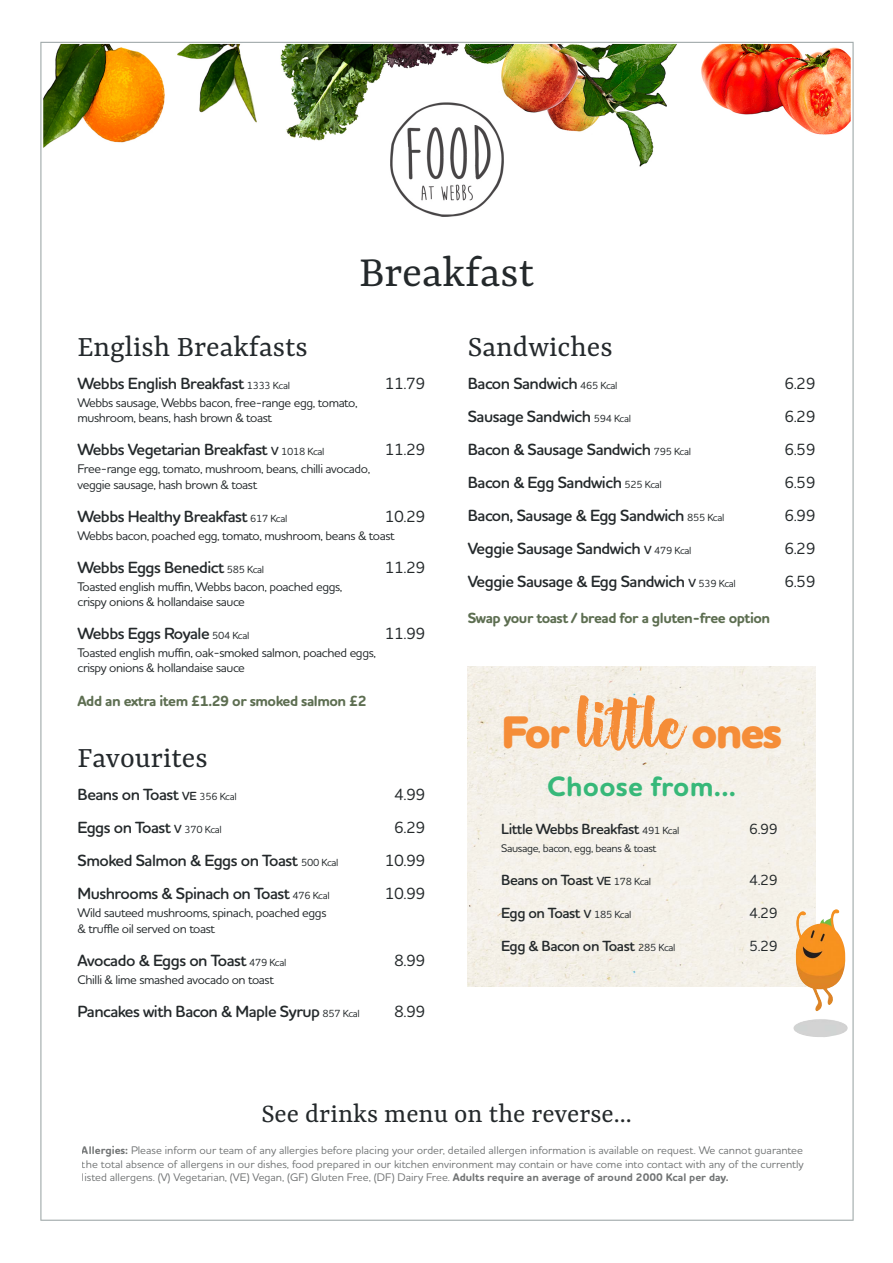
<style>
.page{position:relative;width:893px;height:1263px;background:#fff}
.page>*{position:absolute;margin:0;border:0;box-sizing:border-box;transform-origin:0 0}
.t1{font:800 46.5px "Houschka Rounded";letter-spacing:-.05em;color:#f58d38}
.t2{font:46.5px "Yrsa";color:#24292b}
.t3{font:31.5px "Yrsa";color:#24292c}
.t4{font:28.5px "Yrsa";color:#24292b}
.t5{font:700 28.5px "Houschka Rounded";letter-spacing:.01em;color:#37b879}
.t6{font:600 16.5px "Houschka Rounded";letter-spacing:-.03em;color:#24292b}
.t7{font:500 16.5px "Houschka Rounded";letter-spacing:-.03em;color:#24292b}
.t8{font:600 15px "Houschka Rounded";letter-spacing:-.03em;color:#24292b}
.t9{font:700 15px "Houschka Rounded";letter-spacing:-.03em;color:#5d6e51}
.t10{font:500 15px "Houschka Rounded";letter-spacing:-.03em;color:#24292b}
.t11{font:500 12.75px "Houschka Rounded";letter-spacing:-.03em;color:#24292b}
.t12{font:500 11.25px/13.5px "Houschka Rounded";color:#25292a;text-align:justify}
.t13{font:500 11.25px "Houschka Rounded";letter-spacing:-.03em;color:#24292b}
.s1{font-weight:500;font-size:10.5px}
.s2{font-size:12px}
.s3{font-family:"Hensa";font-weight:400;font-size:66px}
.s4{font-weight:700}
</style>
<div class="page">
<img style="left:40px;top:41px;width:814px;height:1180px">
<div style="left:468px;top:666px;width:348px;height:320px;background:#f4f0e8"></div>
<img style="left:793px;top:909px;width:56px;height:129px">
<p class="t2" style="left:359px;top:245px;width:177px">Breakfast</p>
<p class="t3" style="left:77px;top:328px;width:232px">English Breakfasts</p>
<p class="t6" style="left:77px;top:373px;width:214px">Webbs English Breakfast <span class="s1">1333 Kcal</span></p>
<p class="t7" style="left:385px;top:373px;width:42px">11.79</p>
<p class="t11" style="left:77px;top:394px;width:282px">Webbs sausage, Webbs bacon, free-range egg, tomato,</p>
<p class="t11" style="left:77px;top:410px;width:196px">mushroom, beans, hash brown &amp; toast</p>
<p class="t6" style="left:77px;top:439px;width:249px">Webbs Vegetarian Breakfast <span class="s2">V</span> <span class="s1">1018 Kcal</span></p>
<p class="t7" style="left:385px;top:439px;width:42px">11.29</p>
<p class="t11" style="left:77px;top:461px;width:294px">Free-range egg, tomato, mushroom, beans, chilli avocado,</p>
<p class="t11" style="left:77px;top:476px;width:181px">veggie sausage, hash brown &amp; toast</p>
<p class="t6" style="left:77px;top:505px;width:211px">Webbs Healthy Breakfast <span class="s1">617 Kcal</span></p>
<p class="t7" style="left:385px;top:505px;width:42px">10.29</p>
<p class="t11" style="left:77px;top:527px;width:319px">Webbs bacon, poached egg, tomato, mushroom, beans &amp; toast</p>
<p class="t6" style="left:77px;top:556px;width:188px">Webbs Eggs Benedict <span class="s1">585 Kcal</span></p>
<p class="t7" style="left:385px;top:556px;width:42px">11.29</p>
<p class="t11" style="left:77px;top:578px;width:266px">Toasted english muffin, Webbs bacon, poached eggs,</p>
<p class="t11" style="left:77px;top:593px;width:169px">crispy onions &amp; hollandaise sauce</p>
<p class="t6" style="left:77px;top:623px;width:173px">Webbs Eggs Royale <span class="s1">504 Kcal</span></p>
<p class="t7" style="left:385px;top:622px;width:42px">11.99</p>
<p class="t11" style="left:77px;top:644px;width:300px">Toasted english muffin, oak-smoked salmon, poached eggs,</p>
<p class="t11" style="left:77px;top:659px;width:169px">crispy onions &amp; hollandaise sauce</p>
<p class="t9" style="left:77px;top:691px;width:291px">Add an extra item £1.29 or smoked salmon £2</p>
<p class="t3" style="left:77px;top:740px;width:132px">Favourites</p>
<p class="t6" style="left:77px;top:784px;width:161px">Beans on Toast <span class="s2">VE</span> <span class="s1">356 Kcal</span></p>
<p class="t7" style="left:394px;top:784px;width:33px">4.99</p>
<p class="t6" style="left:77px;top:817px;width:146px">Eggs on Toast <span class="s2">V</span> <span class="s1">370 Kcal</span></p>
<p class="t7" style="left:394px;top:817px;width:33px">6.29</p>
<p class="t6" style="left:77px;top:850px;width:263px">Smoked Salmon &amp; Eggs on Toast <span class="s1">500 Kcal</span></p>
<p class="t7" style="left:385px;top:850px;width:42px">10.99</p>
<p class="t6" style="left:77px;top:883px;width:254px">Mushrooms &amp; Spinach on Toast <span class="s1">476 Kcal</span></p>
<p class="t7" style="left:385px;top:883px;width:42px">10.99</p>
<p class="t11" style="left:77px;top:904px;width:250px">Wild sauteed mushrooms, spinach, poached eggs</p>
<p class="t11" style="left:77px;top:920px;width:139px">&amp; truffle oil served on toast</p>
<p class="t6" style="left:77px;top:949px;width:210px">Avocado &amp; Eggs on Toast <span class="s1">479 Kcal</span></p>
<p class="t7" style="left:394px;top:949px;width:33px">8.99</p>
<p class="t11" style="left:77px;top:971px;width:198px">Chilli &amp; lime smashed avocado on toast</p>
<p class="t6" style="left:77px;top:1000px;width:284px">Pancakes with Bacon &amp; Maple Syrup <span class="s1">857 Kcal</span></p>
<p class="t7" style="left:394px;top:1000px;width:33px">8.99</p>
<p class="t3" style="left:468px;top:328px;width:146px">Sandwiches</p>
<p class="t6" style="left:468px;top:373px;width:151px">Bacon Sandwich <span class="s1">465 Kcal</span></p>
<p class="t7" style="left:784px;top:373px;width:33px">6.29</p>
<p class="t6" style="left:468px;top:406px;width:165px">Sausage Sandwich <span class="s1">594 Kcal</span></p>
<p class="t7" style="left:784px;top:406px;width:33px">6.29</p>
<p class="t6" style="left:468px;top:439px;width:225px">Bacon &amp; Sausage Sandwich <span class="s1">795 Kcal</span></p>
<p class="t7" style="left:784px;top:439px;width:33px">6.59</p>
<p class="t6" style="left:468px;top:472px;width:196px">Bacon &amp; Egg Sandwich <span class="s1">525 Kcal</span></p>
<p class="t7" style="left:784px;top:472px;width:33px">6.59</p>
<p class="t6" style="left:468px;top:505px;width:258px">Bacon, Sausage &amp; Egg Sandwich <span class="s1">855 Kcal</span></p>
<p class="t7" style="left:784px;top:505px;width:33px">6.99</p>
<p class="t6" style="left:468px;top:538px;width:225px">Veggie Sausage Sandwich <span class="s2">V</span> <span class="s1">479 Kcal</span></p>
<p class="t7" style="left:784px;top:538px;width:33px">6.29</p>
<p class="t6" style="left:468px;top:571px;width:270px">Veggie Sausage &amp; Egg Sandwich <span class="s2">V</span> <span class="s1">539 Kcal</span></p>
<p class="t7" style="left:784px;top:571px;width:33px">6.59</p>
<p class="t9" style="left:468px;top:608px;width:304px">Swap your toast / bread for a gluten-free option</p>
<p class="t1" style="left:501px;top:703px;width:283px">For <span class="s3">little</span> ones</p>
<p class="t5" style="left:547px;top:768px;width:191px">Choose from...</p>
<p class="t8" style="left:501px;top:819px;width:180px">Little Webbs Breakfast <span class="s1">491 Kcal</span></p>
<p class="t10" style="left:749px;top:819px;width:30px">6.99</p>
<p class="t13" style="left:501px;top:841px;width:157px">Sausage, bacon, egg, beans &amp; toast</p>
<p class="t8" style="left:501px;top:870px;width:152px">Beans on Toast <span class="s2">VE</span> <span class="s1">178 Kcal</span></p>
<p class="t10" style="left:749px;top:870px;width:30px">4.29</p>
<p class="t8" style="left:501px;top:903px;width:132px">Egg on Toast <span class="s2">V</span> <span class="s1">185 Kcal</span></p>
<p class="t10" style="left:749px;top:903px;width:30px">4.29</p>
<p class="t8" style="left:501px;top:936px;width:176px">Egg &amp; Bacon on Toast <span class="s1">285 Kcal</span></p>
<p class="t10" style="left:749px;top:936px;width:30px">5.29</p>
<p class="t4" style="left:261px;top:1097px;width:372px">See drinks menu on the reverse...</p>
<p class="t12" style="left:82px;top:1143px;width:723px"><span class="s4">Allergies:</span> Please inform our team of any allergies before placing your order, detailed allergen information is available on request. We cannot guarantee the total absence of allergens in our dishes, food prepared in our kitchen environment may contain or have come into contact with any of the currently listed allergens. (V) Vegetarian, (VE) Vegan, (GF) Gluten Free, (DF) Dairy Free. <span class="s4">Adults require an average of around 2000 Kcal per day.</span></p>
</div>
